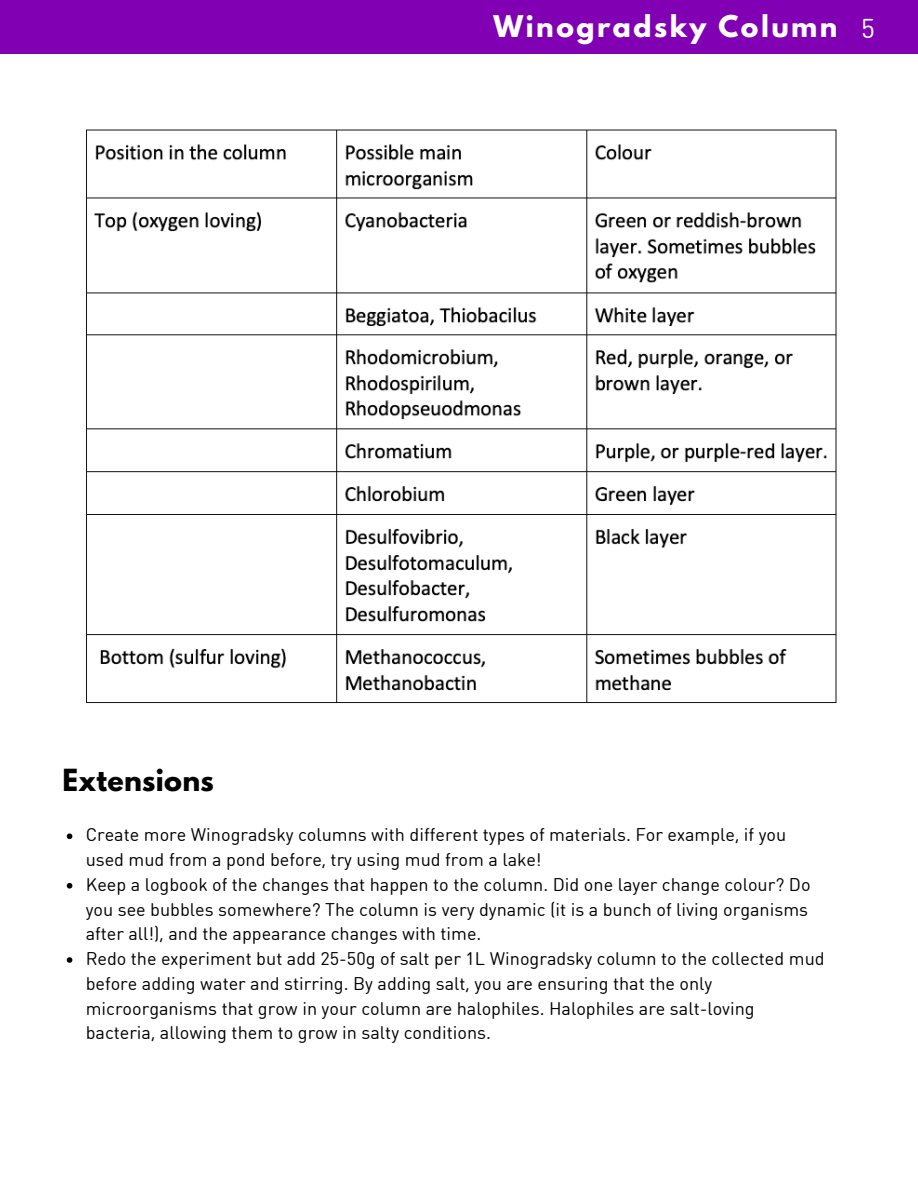
<style>
.page{position:relative;width:918px;height:1188px;background:#fff}
.page>*{position:absolute;margin:0;border:0;box-sizing:border-box;transform-origin:0 0}
.t1{font:700 27px "League Spartan";letter-spacing:.01em;color:#000}
.t2{font:700 26.55px "League Spartan";letter-spacing:.095em;color:#fff}
.t3{font:26.55px "DIN Round Web W03";color:#fff}
.t4{font:18px/24.8px "DIN Round Web W03";color:#000}
</style>
<div class="page">
<div style="left:0;top:0;width:918px;height:54px;background:#8100b4"></div>
<img style="left:86px;top:129px;width:751px;height:574px">
<svg style="left:67px;top:833px;width:5px;height:6px"></svg>
<svg style="left:67px;top:883px;width:5px;height:6px"></svg>
<svg style="left:67px;top:957px;width:5px;height:6px"></svg>
<h2 class="t2" style="left:494px;top:13px;width:346px">Winogradsky Column</h2>
<h2 class="t3" style="left:861px;top:10px;width:15px">5</h2>
<h1 class="t1" style="left:63px;top:766px;width:153px">Extensions</h1>
<p class="t4" style="left:86px;top:822px;width:741px">Create more Winogradsky columns with different types of materials. For example, if you used mud from a pond before, try using mud from a lake!<br>Keep a logbook of the changes that happen to the column. Did one layer change colour? Do you see bubbles somewhere? The column is very dynamic (it is a bunch of living organisms after all!), and the appearance changes with time.<br>Redo the experiment but add 25-50g of salt per 1L Winogradsky column to the collected mud before adding water and stirring. By adding salt, you are ensuring that the only microorganisms that grow in your column are halophiles. Halophiles are salt-loving bacteria, allowing them to grow in salty conditions.</p>
</div>
